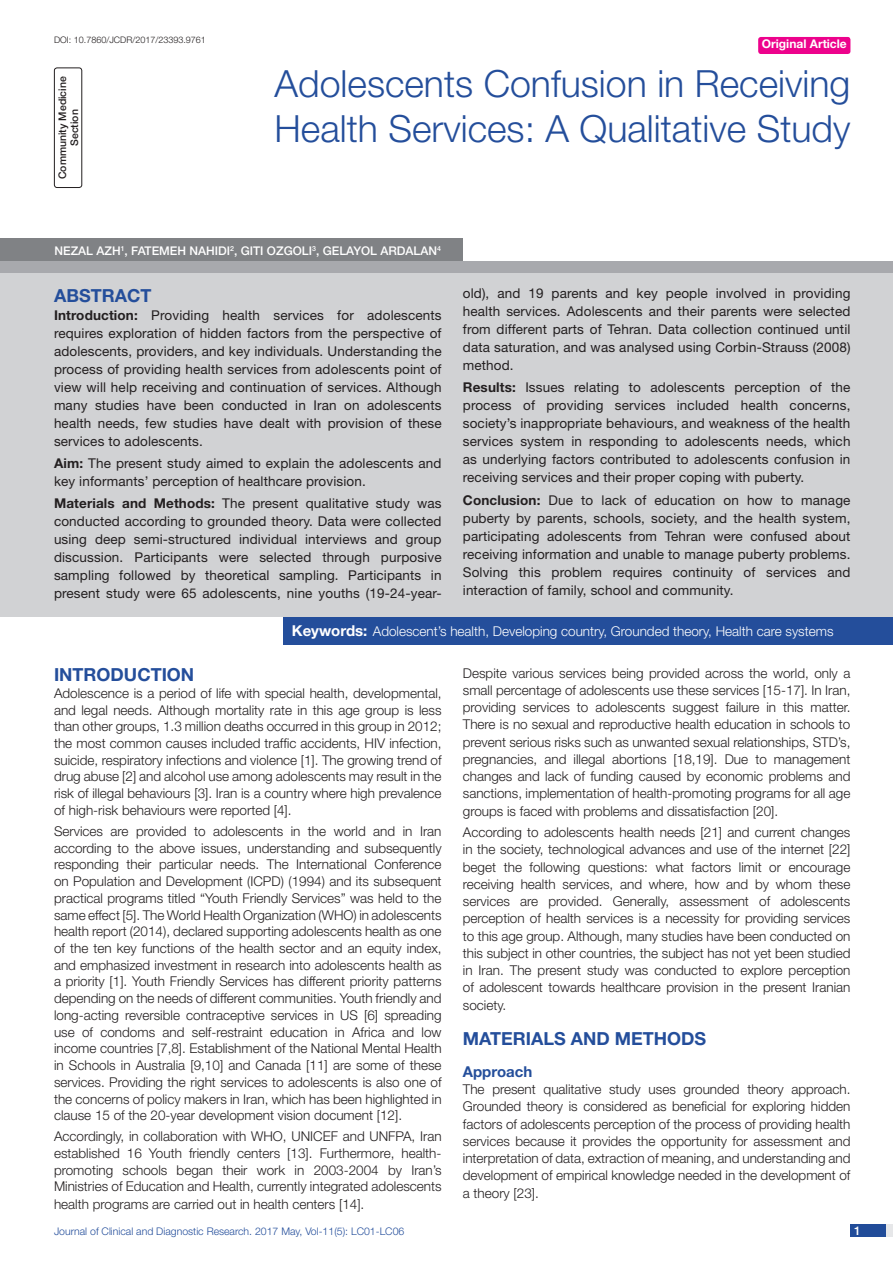
<style>
.page{position:relative;width:893px;height:1263px;background:#fff}
.page>*{position:absolute;margin:0;border:0;box-sizing:border-box;transform-origin:0 0}
.t1{font:300 37.5px/45px "Helvetica Neue";color:#244e9b}
.Heading{font:700 18px "Helvetica Neue";color:#244e9b}
.Abstract_head{font:700 18px "Helvetica Neue";color:#244e9b}
.HEAD_2{font:700 15px "Helvetica Neue";color:#244e9b}
.Body_text{font:300 13.5px/17.2px "Helvetica Neue";color:#231f20;text-align:justify}
.Abstract_Text{font:13.5px/18px "Helvetica Neue";letter-spacing:.01em;color:#231f20;text-align:justify}
.Key_words{font:300 13.5px "Helvetica Neue";color:#fff}
.Author{font:500 12px "Helvetica Neue";color:#fff}
.t2{font:700 12px "Helvetica Neue";color:#fff}
.t3{font:300 10.5px "Helvetica Neue";color:#244e9b}
.section{font:500 10.5px "Helvetica Neue";color:#231f20}
.DOI{font:300 9px "Helvetica Neue";color:#231f20}
.s1{font-weight:700}
.s2{font-weight:700;font-size:15px}
</style>
<div class="page">
<div style="left:850px;top:1224px;width:43px;height:13px;background:#e6e7e9"></div>
<div style="left:850px;top:1224px;width:35px;height:13px;background:#214c99"></div>
<div style="left:758px;top:37px;width:92px;height:17px;background:#ed028c;border-radius:3px"></div>
<div style="left:54px;top:68px;width:28px;height:120px;border:1px solid #231f20;border-radius:3px"></div>
<div style="left:0;top:261px;width:893px;height:12px;background:#a8a9ad"></div>
<div style="left:0;top:238px;width:463px;height:23px;background:#808285"></div>
<div style="left:0;top:273px;width:893px;height:344px;background:#d1d2d4"></div>
<div style="left:284px;top:617px;width:609px;height:27px;background:#244e9b"></div>
<p class="DOI" style="left:54px;top:35px;width:153px">DOI: 10.7860/JCDR/2017/23393.9761</p>
<p class="t2" style="left:762px;top:37px;width:87px">Original Article</p>
<p class="section" style="left:56px;top:179px;width:104px;rotate:-90deg">COMMUNITY MEDICINE</p>
<p class="t1" style="left:275px;top:60px;width:577px">Adolescents Confusion in Receiving<br>Health Services: A Qualitative Study</p>
<p class="section" style="left:68px;top:146px;width:38px;rotate:-90deg">SECTION</p>
<p class="Author" style="left:54px;top:243px;width:388px">NEZAL AZH<sup>1</sup>, FATEMEH NAHIDI<sup>2</sup>, GITI OZGOLI<sup>3</sup>, GELAYOL ARDALAN <sup>4</sup></p>
<p class="Abstract_head" style="left:54px;top:284px;width:98px">ABSTRACT</p>
<p class="Abstract_Text" style="left:54px;top:306px;width:389px"><span class="s1">Introduction:</span> Providing health services for adolescents requires exploration of hidden factors from the perspective of adolescents, providers, and key individuals. Understanding the process of providing health services from adolescents point of view will help receiving and continuation of services. Although many studies have been conducted in Iran on adolescents health needs, few studies have dealt with provision of these services to adolescents.</p>
<p class="Abstract_Text" style="left:54px;top:454px;width:389px"><span class="s1">Aim:</span> The present study aimed to explain the adolescents and key informants’ perception of healthcare provision.</p>
<p class="Abstract_Text" style="left:54px;top:494px;width:389px"><span class="s1">Materials and Methods:</span> The present qualitative study was conducted according to grounded theory. Data were collected using deep semi-structured individual interviews and group discussion. Participants were selected through purposive sampling followed by theoretical sampling. Participants in present study were 65 adolescents, nine youths (19-24-year-</p>
<p class="Abstract_Text" style="left:463px;top:284px;width:389px">old), and 19 parents and key people involved in providing health services. Adolescents and their parents were selected from different parts of Tehran. Data collection continued until data saturation, and was analysed using Corbin-Strauss (2008) method.</p>
<p class="Abstract_Text" style="left:463px;top:378px;width:389px"><span class="s1">Results:</span> Issues relating to adolescents perception of the process of providing services included health concerns, society’s inappropriate behaviours, and weakness of the health services system in responding to adolescents needs, which as underlying factors contributed to adolescents confusion in receiving services and their proper coping with puberty.</p>
<p class="Abstract_Text" style="left:463px;top:491px;width:389px"><span class="s1">Conclusion:</span> Due to lack of education on how to manage puberty by parents, schools, society, and the health system, participating adolescents from Tehran were confused about receiving information and unable to manage puberty problems.<br>Solving this problem requires continuity of services and interaction of family, school and community.</p>
<p class="Key_words" style="left:292px;top:623px;width:543px"><span class="s2">Keywords:</span> Adolescent’s health, Developing country, Grounded theory, Health care systems</p>
<p class="Heading" style="left:54px;top:663px;width:142px">Introduction</p>
<p class="Body_text" style="left:54px;top:684px;width:389px;line-height:16.8px">Adolescence is a period of life with special health, developmental, and legal needs. Although mortality rate in this age group is less than other groups, 1.3 million deaths occurred in this group in 2012; the most common causes included traffic accidents, HIV infection, suicide, respiratory infections and violence [1]. The growing trend of drug abuse [2] and alcohol use among adolescents may result in the risk of illegal behaviours [3]. Iran is a country where high prevalence of high-risk behaviours were reported [4].</p>
<p class="Body_text" style="left:54px;top:822px;width:389px;line-height:16.6px">Services are provided to adolescents in the world and in Iran according to the above issues, understanding and subsequently responding their particular needs. The International Conference on Population and Development (ICPD) (1994) and its subsequent practical programs titled “Youth Friendly Services” was held to the same effect [5]. The World Health Organization (WHO) in adolescents health report (2014), declared supporting adolescents health as one of the ten key functions of the health sector and an equity index, and emphasized investment in research into adolescents health as a priority [1]. Youth Friendly Services has different priority patterns depending on the needs of different communities. Youth friendly and long-acting reversible contraceptive services in US [6] spreading use of condoms and self-restraint education in Africa and low income countries [7,8]. Establishment of the National Mental Health in Schools in Australia [9,10] and Canada [11] are some of these services. Providing the right services to adolescents is also one of the concerns of policy makers in Iran, which has been highlighted in clause 15 of the 20-year development vision document [12].</p>
<p class="Body_text" style="left:54px;top:1128px;width:389px;line-height:16.8px">Accordingly, in collaboration with WHO, UNICEF and UNFPA, Iran established 16 Youth friendly centers [13]. Furthermore, health&shy;promoting schools began their work in 2003-2004 by Iran’s Ministries of Education and Health, currently integrated adolescents health programs are carried out in health centers [14].</p>
<p class="Body_text" style="left:463px;top:664px;width:389px">Despite various services being provided across the world, only a small percentage of adolescents use these services [15-17]. In Iran, providing services to adolescents suggest failure in this matter.<br>There is no sexual and reproductive health education in schools to prevent serious risks such as unwanted sexual relationships, STD’s, pregnancies, and illegal abortions [18,19]. Due to management changes and lack of funding caused by economic problems and sanctions, implementation of health-promoting programs for all age groups is faced with problems and dissatisfaction [20].</p>
<p class="Body_text" style="left:463px;top:823px;width:389px">According to adolescents health needs [21] and current changes in the society, technological advances and use of the internet [22] beget the following questions: what factors limit or encourage receiving health services, and where, how and by whom these services are provided. Generally, assessment of adolescents perception of health services is a necessity for providing services to this age group. Although, many studies have been conducted on this subject in other countries, the subject has not yet been studied in Iran. The present study was conducted to explore perception of adolescent towards healthcare provision in the present Iranian society.</p>
<p class="Heading" style="left:463px;top:1028px;width:245px">MATERIALS AND METHODS</p>
<p class="HEAD_2" style="left:463px;top:1062px;width:71px">Approach</p>
<p class="Body_text" style="left:463px;top:1080px;width:389px">The present qualitative study uses grounded theory approach.<br>Grounded theory is considered as beneficial for exploring hidden factors of adolescents perception of the process of providing health services because it provides the opportunity for assessment and interpretation of data, extraction of meaning, and understanding and development of empirical knowledge needed in the development of a theory [23].</p>
<p class="t3" style="left:54px;top:1225px;width:352px">Journal of Clinical and Diagnostic Research. 2017 May, Vol-11(5): LC01-LC06</p>
<p class="Author" style="left:854px;top:1223px;width:8px">1</p>
</div>
